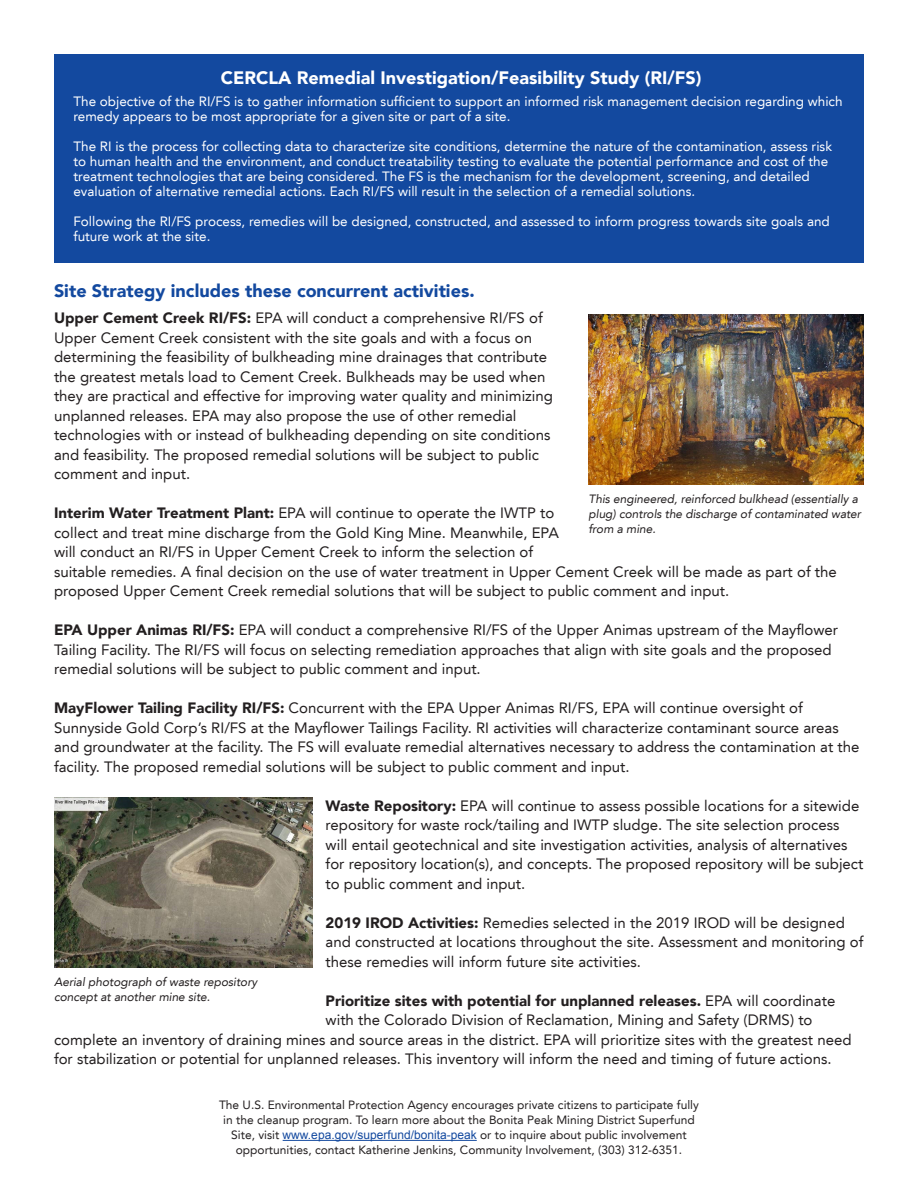
<style>
.page{position:relative;width:918px;height:1188px;background:#fff}
.page>*{position:absolute;margin:0;border:0;box-sizing:border-box;transform-origin:0 0}
.Sidebar_Head{font:900 18px "Avenir LT";color:#fff}
.Head2{font:900 18px "Avenir LT";color:#13499f}
.Body{font:15px/19.5px "Avenir LT";color:#231f20}
.Body-2{font:900 15px "Avenir LT";color:#231f20}
.Sidebar_Body{font:13.5px/15px "Avenir LT";color:#fff}
.Body-3{font:12px/15px "Avenir LT";color:#231f20;text-align:center}
.t1{font:italic 12px/15px "Avenir LT";letter-spacing:-.005em;color:#231f20}
.s1{font-weight:900}
.s2{font-weight:400}
.s3{font-family:"Arial";color:#13499f}
</style>
<div class="page">
<hr style="left:283px;top:1140px;width:194px;height:1px;background:#13499f">
<img style="left:589px;top:315px;width:275px;height:169px">
<img style="left:54px;top:797px;width:258px;height:170px">
<div style="left:54px;top:54px;width:810px;height:208px;background:#13499f"></div>
<p class="Sidebar_Head" style="left:221px;top:67px;width:482px">CERCLA Remedial Investigation/Feasibility Study (RI/FS)</p>
<p class="Sidebar_Body" style="left:73px;top:94px;width:771px">The objective of the RI/FS is to gather information sufficient to support an informed risk management decision regarding which remedy appears to be most appropriate for a given site or part of a site.</p>
<p class="Sidebar_Body" style="left:73px;top:139px;width:760px">The RI is the process for collecting data to characterize site conditions, determine the nature of the contamination, assess risk to human health and the environment, and conduct treatability testing to evaluate the potential performance and cost of the treatment technologies that are being considered. The FS is the mechanism for the development, screening, and detailed evaluation of alternative remedial actions. Each RI/FS will result in the selection of a remedial solutions.</p>
<p class="Sidebar_Body" style="left:73px;top:214px;width:758px">Following the RI/FS process, remedies will be designed, constructed, and assessed to inform progress towards site goals and future work at the site.</p>
<p class="Head2" style="left:54px;top:280px;width:422px">Site Strategy includes these concurrent activities.</p>
<p class="Body" style="left:54px;top:308px;width:501px"><span class="s1">Upper Cement Creek RI/FS:</span> EPA will conduct a comprehensive RI/FS of Upper Cement Creek consistent with the site goals and with a focus on determining the feasibility of bulkheading mine drainages that contribute the greatest metals load to Cement Creek. Bulkheads may be used when they are practical and effective for improving water quality and minimizing unplanned releases. EPA may also propose the use of other remedial technologies with or instead of bulkheading depending on site conditions and feasibility. The proposed remedial solutions will be subject to public comment and input.</p>
<p class="Body" style="left:54px;top:503px;width:784px"><span class="s1">Interim Water Treatment Plant:</span> EPA will continue to operate the IWTP to<br>collect and treat mine discharge from the Gold King Mine. Meanwhile, EPA<br>will conduct an RI/FS in Upper Cement Creek to inform the selection of<br>suitable remedies. A final decision on the use of water treatment in Upper Cement Creek will be made as part of the proposed Upper Cement Creek remedial solutions that will be subject to public comment and input.</p>
<p class="Body" style="left:54px;top:620px;width:786px"><span class="s1">EPA Upper Animas RI/FS:</span> EPA will conduct a comprehensive RI/FS of the Upper Animas upstream of the Mayflower<br>Tailing Facility. The RI/FS will focus on selecting remediation approaches that align with site goals and the proposed remedial solutions will be subject to public comment and input.</p>
<p class="Body" style="left:54px;top:698px;width:807px"><span class="s1">MayFlower Tailing Facility RI/FS:</span> Concurrent with the EPA Upper Animas RI/FS, EPA will continue oversight of Sunnyside Gold Corp’s RI/FS at the Mayflower Tailings Facility. RI activities will characterize contaminant source areas and groundwater at the facility. The FS will evaluate remedial alternatives necessary to address the contamination at the facility. The proposed remedial solutions will be subject to public comment and input.</p>
<p class="Body" style="left:326px;top:796px;width:539px"><span class="s1">Waste Repository:</span> EPA will continue to assess possible locations for a sitewide repository for waste rock/tailing and IWTP sludge. The site selection process will entail geotechnical and site investigation activities, analysis of alternatives for repository location(s), and concepts. The proposed repository will be subject to public comment and input.</p>
<p class="Body" style="left:326px;top:913px;width:539px"><span class="s1">2019 IROD Activities:</span> Remedies selected in the 2019 IROD will be designed and constructed at locations throughout the site. Assessment and monitoring of these remedies will inform future site activities.</p>
<p class="Body-2" style="left:326px;top:991px;width:511px">Prioritize sites with potential for unplanned releases. <span class="s2">EPA will coordinate</span></p>
<p class="Body" style="left:326px;top:1010px;width:488px">with the Colorado Division of Reclamation, Mining and Safety (DRMS) to</p>
<p class="Body" style="left:54px;top:1030px;width:799px">complete an inventory of draining mines and source areas in the district. EPA will prioritize sites with the greatest need</p>
<p class="Body" style="left:54px;top:1049px;width:779px">for stabilization or potential for unplanned releases. This inventory will inform the need and timing of future actions.</p>
<p class="Body-3" style="left:219px;top:1098px;width:481px">The U.S. Environmental Protection Agency encourages private citizens to participate fully in the cleanup program. To learn more about the Bonita Peak Mining District Superfund Site, visit <span class="s3">www.epa.gov/superfund/bonita-peak</span> or to inquire about public involvement opportunities, contact Katherine Jenkins, Community Involvement, (303) 312-6351.</p>
<p class="t1" style="left:589px;top:491px;width:274px">This engineered, reinforced bulkhead (essentially a plug) controls the discharge of contaminated water from a mine.</p>
<p class="t1" style="left:54px;top:974px;width:205px">Aerial photograph of waste repository concept at another mine site.</p>
</div>
